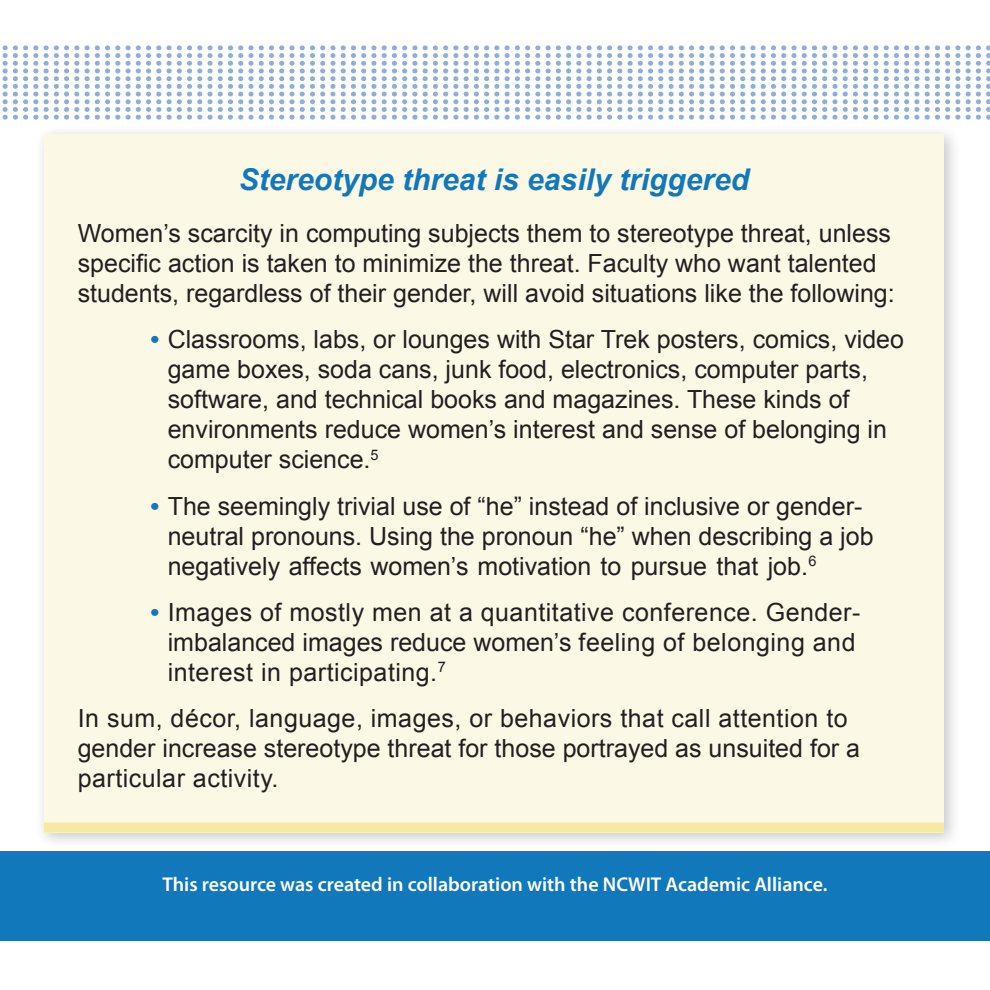
<style>
.page{position:relative;width:990px;height:990px;background:#fff}
.page>*{position:absolute;margin:0;border:0;box-sizing:border-box;transform-origin:0 0}
.Body_Text{font:italic 700 30px "Arial";color:#1178bb}
.Body_Text-2{font:25px/30px "Arial";color:#231f20}
.Body_Text-3{font:25px "Arial";letter-spacing:.02em;color:#231f20}
.t1{font:600 20px "Myriad Pro";color:#fff}
.s1{font-weight:700;color:#1178bb}
</style>
<div class="page">
<div style="left:0;top:851px;width:990px;height:90px;background:#1178bb"></div>
<svg style="left:2px;top:45px;width:988px;height:75px"></svg>
<div style="left:34px;top:124px;width:928px;height:726px;background:#231f20;opacity:.25"></div>
<div style="left:44px;top:134px;width:900px;height:699px;background:#fbf9e6"></div>
<div style="left:44px;top:823px;width:900px;height:10px;background:#f6e9a2"></div>
<p class="Body_Text" style="left:239px;top:160px;width:512px">Stereotype threat is easily triggered</p>
<p class="Body_Text-2" style="left:78px;top:219px;width:819px">Women’s scarcity in computing subjects them to stereotype threat, unless specific action is taken to minimize the threat. Faculty who want talented students, regardless of their gender, will avoid situations like the following:</p>
<p class="Body_Text-2" style="left:151px;top:325px;width:755px"><span class="s1">•</span> Classrooms, labs, or lounges with Star Trek posters, comics, video</p>
<p class="Body_Text-2" style="left:168px;top:355px;width:702px">game boxes, soda cans, junk food, electronics, computer parts,</p>
<p class="Body_Text-2" style="left:168px;top:385px;width:683px">software, and technical books and magazines. These kinds of</p>
<p class="Body_Text-2" style="left:168px;top:415px;width:721px">environments reduce women’s interest and sense of belonging in</p>
<p class="Body_Text-2" style="left:168px;top:445px;width:212px">computer science.<sup>5</sup></p>
<p class="Body_Text-2" style="left:151px;top:491px;width:713px"><span class="s1">•</span> The seemingly trivial use of “he” instead of inclusive or gender-</p>
<p class="Body_Text-2" style="left:168px;top:521px;width:707px">neutral pronouns. Using the pronoun “he” when describing a job</p>
<p class="Body_Text-2" style="left:168px;top:551px;width:650px">negatively affects women’s motivation to pursue that job.<sup>6</sup></p>
<p class="Body_Text-3" style="left:151px;top:596px;width:711px"><span class="s1">•</span> Images of mostly men at a quantitative conference. Gender-</p>
<p class="Body_Text-2" style="left:168px;top:627px;width:689px">imbalanced images reduce women’s feeling of belonging and</p>
<p class="Body_Text-3" style="left:168px;top:656px;width:280px">interest in participating.<sup>7</sup></p>
<p class="Body_Text-3" style="left:78px;top:702px;width:771px">In sum, décor, language, images, or behaviors that call attention to</p>
<p class="Body_Text-2" style="left:78px;top:733px;width:784px">gender increase stereotype threat for those portrayed as unsuited for a particular activity.</p>
<p class="t1" style="left:162px;top:872px;width:667px">This resource was created in collaboration with the NCWIT Academic Alliance.</p>
</div>
